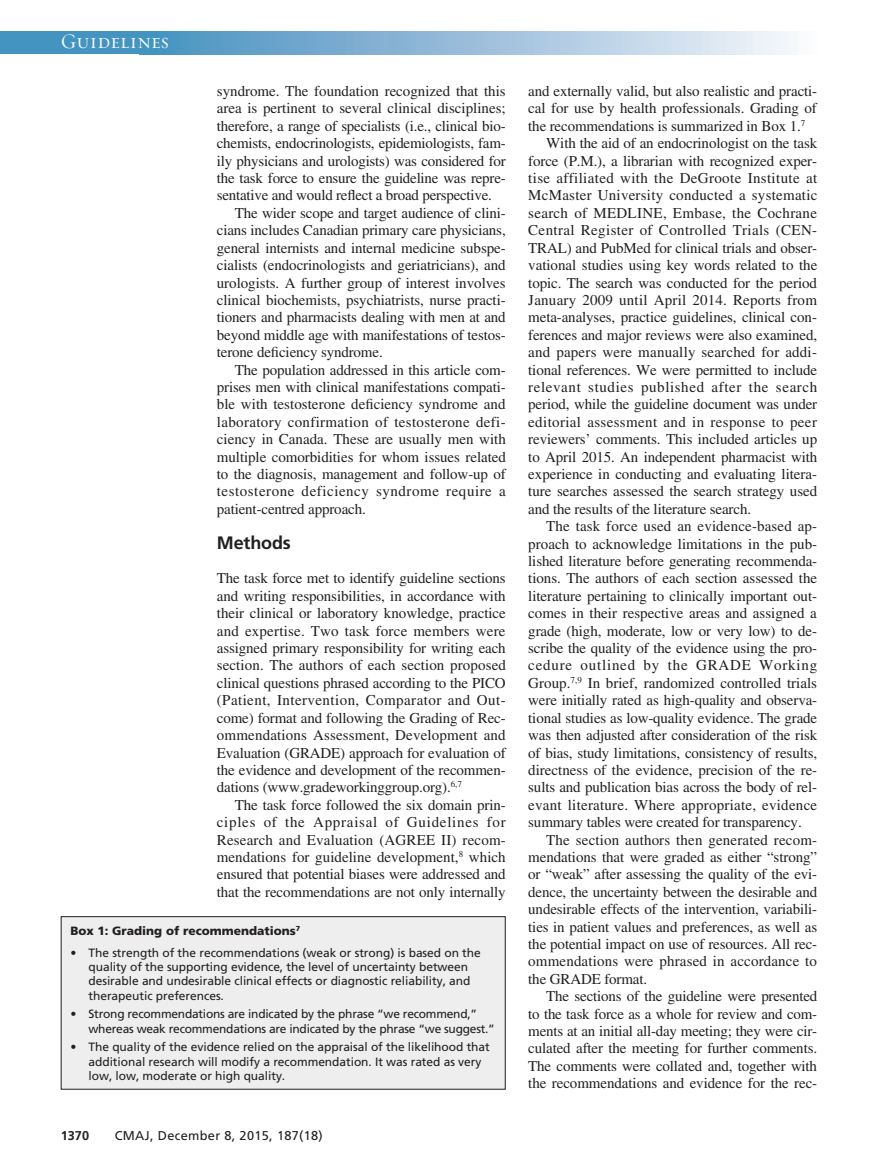
<style>
.page{position:relative;width:878px;height:1175px;background:#fff}
.page>*{position:absolute;margin:0;border:0;box-sizing:border-box;transform-origin:0 0}
.t1{font:21px "Requiem Display HTF Small Caps";letter-spacing:.005em;color:#fff}
.t2{font:700 18px "Frutiger LT Std";letter-spacing:-.01em;color:#231f20}
.PJ{font:15px/17.4px "Times LT Std";letter-spacing:-.01em;color:#231f20;text-align:justify}
.t3{font:12.75px "Frutiger LT Std";letter-spacing:.025em;color:#231f20}
.t4{font:700 12.75px "Frutiger LT Std";color:#231f20}
.Box_list_1{font:12px/14.2px "Frutiger LT Std";letter-spacing:-.005em;color:#231f20}
.Box_title{font:900 12px "Frutiger LT Std";color:#231f20}
</style>
<div class="page">
<div style="left:139px;top:32px;width:678px;height:22px;background:linear-gradient(to right,#438dbe,#f9f7fb)"></div>
<div style="left:0;top:32px;width:151px;height:22px;background:#4494c2"></div>
<div style="left:61px;top:916px;width:444px;height:173px;background:#eeeeef"></div>
<div style="left:61px;top:916px;width:444px;height:173px;border:1px solid #231f20"></div>
<h1 class="t1" style="left:61px;top:29px;width:110px">Guidelines</h1>
<p class="PJ" style="left:217px;top:82px;width:290px">syndrome. The foundation recognized that this area is pertinent to several clinical disciplines; therefore, a range of specialists (i.e., clinical bio&shy;chemists, endocrinologists, epidemiologists, fam&shy;ily physicians and urologists) was considered for the task force to ensure the guideline was repre&shy;sentative and would reflect a broad perspective.</p>
<p class="PJ" style="left:217px;top:204px;width:290px;text-indent:18px">The wider scope and target audience of clini&shy;cians includes Canadian primary care physicians, general internists and internal medicine subspe&shy;cialists (endocrinologists and geriatricians), and urologists. A further group of interest involves clinical biochemists, psychiatrists, nurse practi&shy;tioners and pharmacists dealing with men at and beyond middle age with manifestations of testos&shy;terone deficiency syndrome.</p>
<p class="PJ" style="left:217px;top:361px;width:290px;text-indent:18px">The population addressed in this article com&shy;prises men with clinical manifestations compati&shy;ble with testosterone deficiency syndrome and laboratory confirmation of testosterone defi&shy;ciency in Canada. These are usually men with multiple comorbidities for whom issues related to the diagnosis, management and follow-up of testosterone deficiency syndrome require a patient-centred approach.</p>
<h1 class="t2" style="left:217px;top:532px;width:75px">Methods</h1>
<p class="PJ" style="left:217px;top:569px;width:290px">The task force met to identify guideline sections and writing responsibilities, in accordance with their clinical or laboratory knowledge, practice and expertise. Two task force members were assigned primary responsibility for writing each section. The authors of each section proposed clinical questions phrased according to the PICO (Patient, Intervention, Comparator and Out&shy;come) format and following the Grading of Rec&shy;ommendations Assessment, Development and Evaluation (GRADE) approach for evaluation of the evidence and development of the recommen&shy;dations (www.gradeworkinggroup.org).<sup>6,7</sup></p>
<p class="PJ" style="left:217px;top:796px;width:290px;text-indent:18px">The task force followed the six domain prin&shy;ciples of the Appraisal of Guidelines for Research and Evaluation (AGREE II) recom&shy;mendations for guideline development,<sup>8</sup> which ensured that potential biases were addressed and that the recommendations are not only internally</p>
<p class="Box_title" style="left:70px;top:923px;width:231px">Box 1: Grading of recommendations<sup>7</sup></p>
<p class="Box_list_1" style="left:88px;top:945px;width:394px;text-indent:-18px">• The strength of the recommendations (weak or strong) is based on the quality of the supporting evidence, the level of uncertainty between desirable and undesirable clinical effects or diagnostic reliability, and therapeutic preferences.</p>
<p class="Box_list_1" style="left:88px;top:1007px;width:408px;text-indent:-18px">• Strong recommendations are indicated by the phrase “we recommend,” whereas weak recommendations are indicated by the phrase “we suggest.”</p>
<p class="Box_list_1" style="left:88px;top:1040px;width:403px;text-indent:-18px">• The quality of the evidence relied on the appraisal of the likelihood that additional research will modify a recommendation. It was rated as very low, low, moderate or high quality.</p>
<p class="t4" style="left:61px;top:1127px;width:30px">1370</p>
<p class="t3" style="left:115px;top:1127px;width:209px">CMAJ, December 8, 2015, 187(18)</p>
<p class="PJ" style="left:528px;top:82px;width:290px">and externally valid, but also realistic and practi&shy;cal for use by health professionals. Grading of the recommendations is summarized in Box 1.<sup>7</sup></p>
<p class="PJ" style="left:528px;top:134px;width:290px;text-indent:18px">With the aid of an endocrinologist on the task force (P.M.), a librarian with recognized exper&shy;tise affiliated with the DeGroote Institute at McMaster University conducted a systematic search of MEDLINE, Embase, the Cochrane Central Register of Controlled Trials (CEN-TRAL) and PubMed for clinical trials and obser&shy;vational studies using key words related to the topic. The search was conducted for the period January 2009 until April 2014. Reports from meta-analyses, practice guidelines, clinical con&shy;ferences and major reviews were also examined, and papers were manually searched for addi&shy;tional references. We were permitted to include relevant studies published after the search period, while the guideline document was under editorial assessment and in response to peer reviewers’ comments. This included articles up to April 2015. An independent pharmacist with experience in conducting and evaluating litera&shy;ture searches assessed the search strategy used and the results of the literature search.</p>
<p class="PJ" style="left:528px;top:517px;width:290px;text-indent:18px">The task force used an evidence-based ap&shy;proach to acknowledge limitations in the pub&shy;lished literature before generating recommenda&shy;tions. The authors of each section assessed the literature pertaining to clinically important out&shy;comes in their respective areas and assigned a grade (high, moderate, low or very low) to de&shy;scribe the quality of the evidence using the pro&shy;cedure outlined by the GRADE Working Group.<sup>7,9</sup> In brief, randomized controlled trials were initially rated as high-quality and observa&shy;tional studies as low-quality evidence. The grade was then adjusted after consideration of the risk of bias, study limitations, consistency of results, directness of the evidence, precision of the re&shy;sults and publication bias across the body of rel&shy;evant literature. Where appropriate, evidence summary tables were created for transparency.</p>
<p class="PJ" style="left:528px;top:830px;width:290px;text-indent:18px">The section authors then generated recom&shy;mendations that were graded as either “strong” or “weak” after assessing the quality of the evi&shy;dence, the uncertainty between the desirable and undesirable effects of the intervention, variabili&shy;ties in patient values and preferences, as well as the potential impact on use of resources. All rec&shy;ommendations were phrased in accordance to the GRADE format.</p>
<p class="PJ" style="left:528px;top:987px;width:290px;text-indent:18px">The sections of the guideline were presented to the task force as a whole for review and com&shy;ments at an initial all-day meeting; they were cir&shy;culated after the meeting for further comments.<br>The comments were collated and, together with the recommendations and evidence for the rec-</p>
</div>
